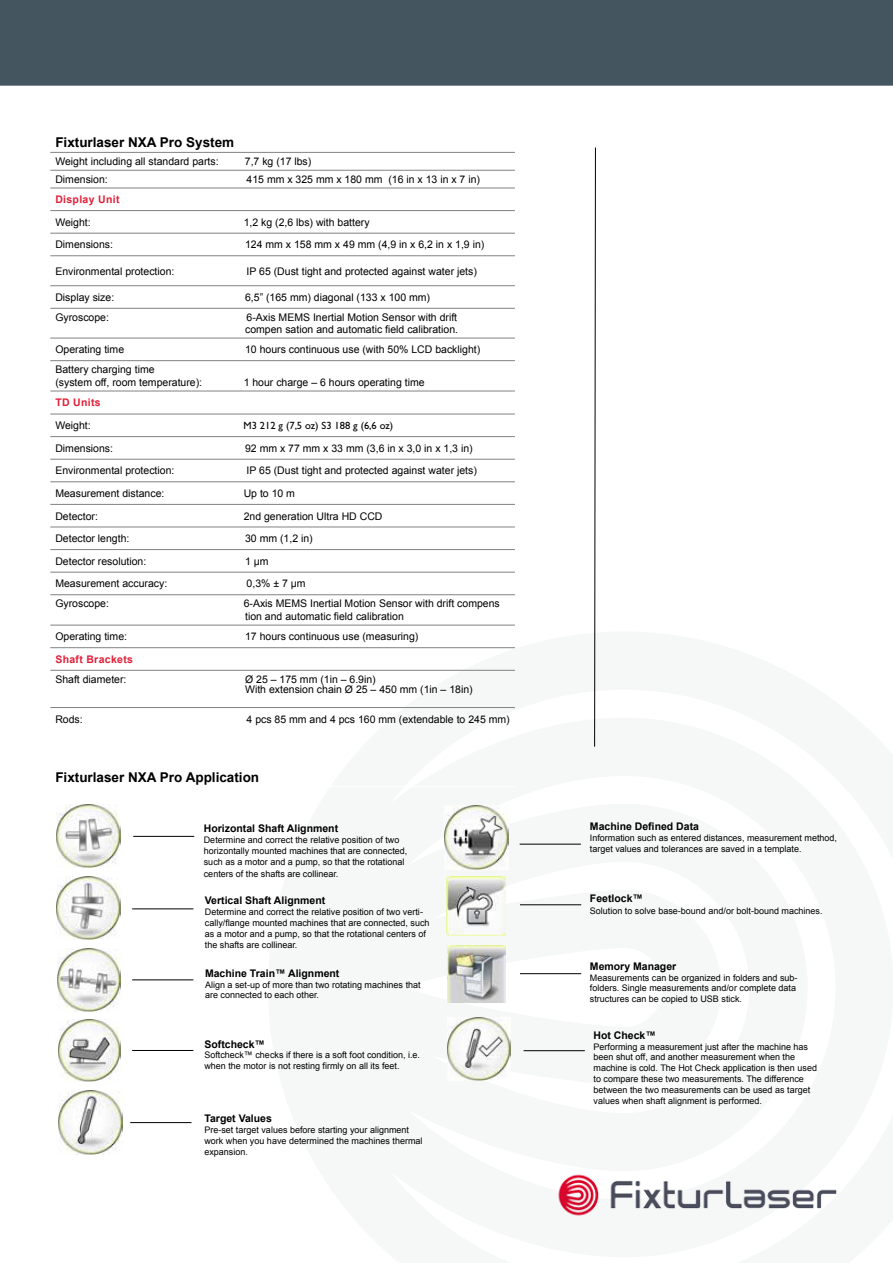
<style>
.page{position:relative;width:893px;height:1263px;background:#fff}
.page>*{position:absolute;margin:0;border:0;box-sizing:border-box;transform-origin:0 0}
.t1{font:700 13.5px "Arial";color:#000}
.t2{font:10.5px/12.6px "Arial";color:#000}
.t3{font:700 10.5px "Arial";color:#000}
.t4{font:700 10.5px "Arial";letter-spacing:.03em;color:#e21f38}
.t5{font:10.5px "Gill Sans Std";color:#000}
.t6{font:9px/10.8px "Arial";color:#000}
</style>
<div class="page">
<svg style="left:268px;top:648px;width:569px;height:568px;fill:#f6f7f7"></svg>
<div style="left:0;top:0;width:893px;height:86px;background:#455560"></div>
<hr style="left:50px;top:152px;width:465px;height:1px;background:#808285">
<hr style="left:50px;top:170px;width:465px;height:1px;background:#808285">
<hr style="left:50px;top:188px;width:465px;height:1px;background:#808285">
<hr style="left:50px;top:210px;width:465px;height:1px;background:#808285">
<hr style="left:50px;top:233px;width:465px;height:1px;background:#808285">
<hr style="left:50px;top:255px;width:465px;height:1px;background:#808285">
<hr style="left:50px;top:285px;width:465px;height:1px;background:#808285">
<hr style="left:50px;top:308px;width:465px;height:1px;background:#808285">
<hr style="left:50px;top:338px;width:465px;height:1px;background:#808285">
<hr style="left:50px;top:360px;width:465px;height:1px;background:#808285">
<hr style="left:50px;top:391px;width:465px;height:1px;background:#808285">
<hr style="left:50px;top:414px;width:465px;height:1px;background:#808285">
<hr style="left:50px;top:436px;width:465px;height:1px;background:#808285">
<hr style="left:50px;top:459px;width:465px;height:1px;background:#808285">
<hr style="left:50px;top:481px;width:465px;height:1px;background:#808285">
<hr style="left:50px;top:504px;width:465px;height:1px;background:#808285">
<hr style="left:50px;top:527px;width:465px;height:1px;background:#808285">
<hr style="left:50px;top:549px;width:465px;height:1px;background:#808285">
<hr style="left:50px;top:572px;width:465px;height:1px;background:#808285">
<hr style="left:50px;top:594px;width:465px;height:1px;background:#808285">
<hr style="left:50px;top:625px;width:465px;height:1px;background:#808285">
<hr style="left:50px;top:647px;width:465px;height:1px;background:#808285">
<hr style="left:50px;top:670px;width:465px;height:1px;background:#808285">
<hr style="left:50px;top:707px;width:465px;height:1px;background:#808285">
<svg style="left:594px;top:147px;width:2px;height:600px"></svg>
<hr style="left:50px;top:786px;width:465px;height:1px;background:#fff">
<hr style="left:133px;top:836px;width:61px;height:1px;background:#000">
<hr style="left:132px;top:909px;width:61px;height:1px;background:#000">
<hr style="left:132px;top:979px;width:61px;height:1px;background:#000">
<hr style="left:132px;top:1050px;width:61px;height:1px;background:#000">
<hr style="left:130px;top:1122px;width:61px;height:1px;background:#000">
<hr style="left:524px;top:1050px;width:61px;height:1px;background:#000">
<img style="left:57px;top:804px;width:63px;height:63px">
<img style="left:57px;top:876px;width:63px;height:64px">
<img style="left:59px;top:1019px;width:62px;height:62px">
<img style="left:59px;top:1091px;width:63px;height:63px">
<img style="left:447px;top:1017px;width:64px;height:64px">
<img style="left:58px;top:949px;width:63px;height:63px">
<img style="left:445px;top:806px;width:63px;height:63px">
<img style="left:447px;top:876px;width:59px;height:59px">
<img style="left:447px;top:946px;width:58px;height:57px">
<hr style="left:520px;top:904px;width:61px;height:1px;background:#000">
<hr style="left:520px;top:973px;width:61px;height:1px;background:#000">
<hr style="left:520px;top:844px;width:61px;height:1px;background:#000">
<h1 class="t1" style="left:55px;top:134px;width:180px">Fixturlaser NXA Pro System</h1>
<p class="t2" style="left:55px;top:155px;width:165px">Weight including all standard parts:</p>
<p class="t2" style="left:245px;top:155px;width:68px">7,7 kg (17 lbs)</p>
<p class="t2" style="left:55px;top:173px;width:54px">Dimension:</p>
<p class="t2" style="left:247px;top:173px;width:235px">415 mm x 325 mm x 180 mm (16 in x 13 in x 7 in)</p>
<p class="t4" style="left:55px;top:192px;width:66px">Display Unit</p>
<p class="t2" style="left:55px;top:216px;width:37px">Weight:</p>
<p class="t2" style="left:244px;top:216px;width:128px">1,2 kg (2,6 lbs) with battery</p>
<p class="t2" style="left:55px;top:238px;width:59px">Dimensions:</p>
<p class="t2" style="left:245px;top:238px;width:241px">124 mm x 158 mm x 49 mm (4,9 in x 6,2 in x 1,9 in)</p>
<p class="t2" style="left:55px;top:265px;width:121px">Environmental protection:</p>
<p class="t2" style="left:247px;top:265px;width:232px">IP 65 (Dust tight and protected against water jets)</p>
<p class="t2" style="left:55px;top:291px;width:60px">Display size:</p>
<p class="t2" style="left:245px;top:291px;width:186px">6,5” (165 mm) diagonal (133 x 100 mm)</p>
<p class="t2" style="left:55px;top:311px;width:55px">Gyroscope:</p>
<p class="t2" style="left:245px;top:311px;width:215px;line-height:12px">6-Axis MEMS Inertial Motion Sensor with drift compen sation and automatic field calibration.</p>
<p class="t2" style="left:55px;top:343px;width:70px">Operating time</p>
<p class="t2" style="left:245px;top:343px;width:237px">10 hours continuous use (with 50% LCD backlight)</p>
<p class="t2" style="left:55px;top:363px;width:148px">Battery charging time<br>(system off, room temperature):</p>
<p class="t2" style="left:244px;top:376px;width:182px">1 hour charge – 6 hours operating time</p>
<p class="t4" style="left:55px;top:396px;width:47px">TD Units</p>
<p class="t2" style="left:55px;top:419px;width:37px">Weight:</p>
<p class="t5" style="left:244px;top:420px;width:151px">M3 212 g (7,5 oz) S3 188 g (6,6 oz)</p>
<p class="t2" style="left:55px;top:442px;width:59px">Dimensions:</p>
<p class="t2" style="left:245px;top:442px;width:229px">92 mm x 77 mm x 33 mm (3,6 in x 3,0 in x 1,3 in)</p>
<p class="t2" style="left:55px;top:464px;width:121px">Environmental protection:</p>
<p class="t2" style="left:247px;top:464px;width:232px">IP 65 (Dust tight and protected against water jets)</p>
<p class="t2" style="left:55px;top:487px;width:111px">Measurement distance:</p>
<p class="t2" style="left:244px;top:487px;width:53px">Up to 10 m</p>
<p class="t2" style="left:55px;top:510px;width:44px">Detector:</p>
<p class="t2" style="left:244px;top:510px;width:140px">2nd generation Ultra HD CCD</p>
<p class="t2" style="left:55px;top:532px;width:76px">Detector length:</p>
<p class="t2" style="left:245px;top:532px;width:69px">30 mm (1,2 in)</p>
<p class="t2" style="left:55px;top:555px;width:93px">Detector resolution:</p>
<p class="t2" style="left:245px;top:555px;width:25px">1 µm</p>
<p class="t2" style="left:55px;top:577px;width:114px">Measurement accuracy:</p>
<p class="t2" style="left:247px;top:577px;width:61px">0,3% ± 7 µm</p>
<p class="t2" style="left:55px;top:598px;width:55px">Gyroscope:</p>
<p class="t2" style="left:244px;top:598px;width:258px">6-Axis MEMS Inertial Motion Sensor with drift compens tion and automatic field calibration</p>
<p class="t2" style="left:55px;top:630px;width:73px">Operating time:</p>
<p class="t2" style="left:245px;top:630px;width:175px">17 hours continuous use (measuring)</p>
<p class="t4" style="left:55px;top:652px;width:79px">Shaft Brackets</p>
<p class="t2" style="left:55px;top:673px;width:73px">Shaft diameter:</p>
<p class="t2" style="left:245px;top:674px;width:229px;line-height:10.5px">Ø 25 – 175 mm (1in – 6.9in)<br>With extension chain Ø 25 – 450 mm (1in – 18in)</p>
<p class="t2" style="left:55px;top:713px;width:29px">Rods:</p>
<p class="t2" style="left:247px;top:713px;width:265px">4 pcs 85 mm and 4 pcs 160 mm (extendable to 245 mm)</p>
<h1 class="t1" style="left:55px;top:768px;width:205px">Fixturlaser NXA Pro Application</h1>
<p class="t3" style="left:204px;top:822px;width:136px">Horizontal Shaft Alignment</p>
<p class="t6" style="left:204px;top:835px;width:205px">Determine and correct the relative position of two horizontally mounted machines that are connected, such as a motor and a pump, so that the rotational</p>
<p class="t6" style="left:204px;top:869px;width:136px">centers of the shafts are collinear.</p>
<p class="t3" style="left:205px;top:894px;width:122px">Vertical Shaft Alignment</p>
<p class="t6" style="left:205px;top:907px;width:226px">Determine and correct the relative position of two verti&shy;cally/flange mounted machines that are connected, such as a motor and a pump, so that the rotational centers of the shafts are collinear.</p>
<p class="t3" style="left:205px;top:966px;width:136px">Machine Train™ Alignment</p>
<p class="t6" style="left:205px;top:979px;width:217px">Align a set-up of more than two rotating machines that are connected to each other.</p>
<p class="t3" style="left:204px;top:1037px;width:62px">Softcheck™</p>
<p class="t6" style="left:204px;top:1050px;width:217px">Softcheck™ checks if there is a soft foot condition, i.e. when the motor is not resting firmly on all its feet.</p>
<p class="t3" style="left:204px;top:1112px;width:69px">Target Values</p>
<p class="t6" style="left:204px;top:1125px;width:220px">Pre-set target values before starting your alignment work when you have determined the machines thermal expansion.</p>
<p class="t3" style="left:590px;top:820px;width:111px">Machine Defined Data</p>
<p class="t6" style="left:590px;top:833px;width:249px">Information such as entered distances, measurement method, target values and tolerances are saved in a template.</p>
<p class="t3" style="left:590px;top:891px;width:55px">Feetlock™</p>
<p class="t6" style="left:590px;top:906px;width:234px">Solution to solve base-bound and/or bolt-bound machines.</p>
<p class="t3" style="left:590px;top:959px;width:88px">Memory Manager</p>
<p class="t6" style="left:590px;top:972px;width:209px">Measurements can be organized in folders and sub&shy;folders. Single measurements and/or complete data structures can be copied to USB stick.</p>
<p class="t3" style="left:593px;top:1028px;width:64px">Hot Check™</p>
<p class="t6" style="left:593px;top:1041px;width:225px">Performing a measurement just after the machine has been shut off, and another measurement when the machine is cold. The Hot Check application is then used to compare these two measurements. The difference between the two measurements can be used as target values when shaft alignment is performed.</p>
</div>
